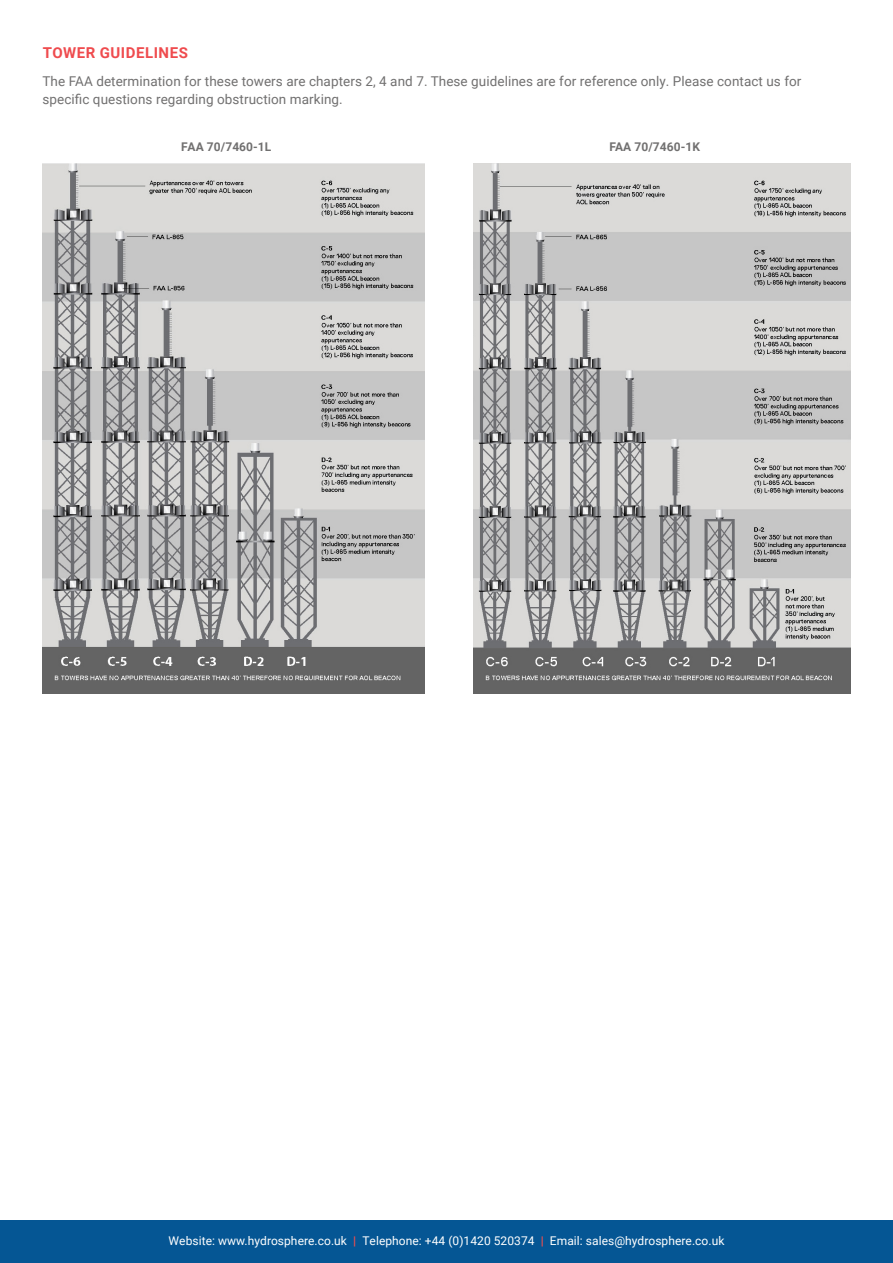
<style>
.page{position:relative;width:893px;height:1263px;background:#fff}
.page>*{position:absolute;margin:0;border:0;box-sizing:border-box;transform-origin:0 0}
.Sub_subtitle{font:700 15px "Roboto";letter-spacing:.035em;color:#ef4b4e}
.t1{font:13.5px/18px "Roboto";letter-spacing:.005em;color:#717070}
.t2{font:12px "Roboto";letter-spacing:.005em;color:#fff}
.Bullet_list_specs{font:700 12px "Roboto";letter-spacing:.005em;color:#717070}
.s1{font-weight:700;color:#ef4c4e}
</style>
<div class="page">
<div style="left:0;top:1220px;width:893px;height:43px;background:#055694"></div>
<img style="left:43px;top:164px;width:381px;height:530px">
<img style="left:474px;top:164px;width:376px;height:530px">
<p class="Sub_subtitle" style="left:43px;top:42px;width:147px">TOWER GUIDELINES</p>
<p class="t1" style="left:43px;top:72px;width:760px">The FAA determination for these towers are chapters 2, 4 and 7. These guidelines are for reference only. Please contact us for specific questions regarding obstruction marking.</p>
<p class="Bullet_list_specs" style="left:181px;top:138px;width:92px">FAA 70/7460-1L</p>
<p class="Bullet_list_specs" style="left:610px;top:138px;width:92px">FAA 70/7460-1K</p>
<p class="t2" style="left:169px;top:1232px;width:557px">Website: www.hydrosphere.co.uk <span class="s1">|</span> Telephone: +44 (0)1420 520374 <span class="s1">|</span> Email: sales@hydrosphere.co.uk</p>
</div>
